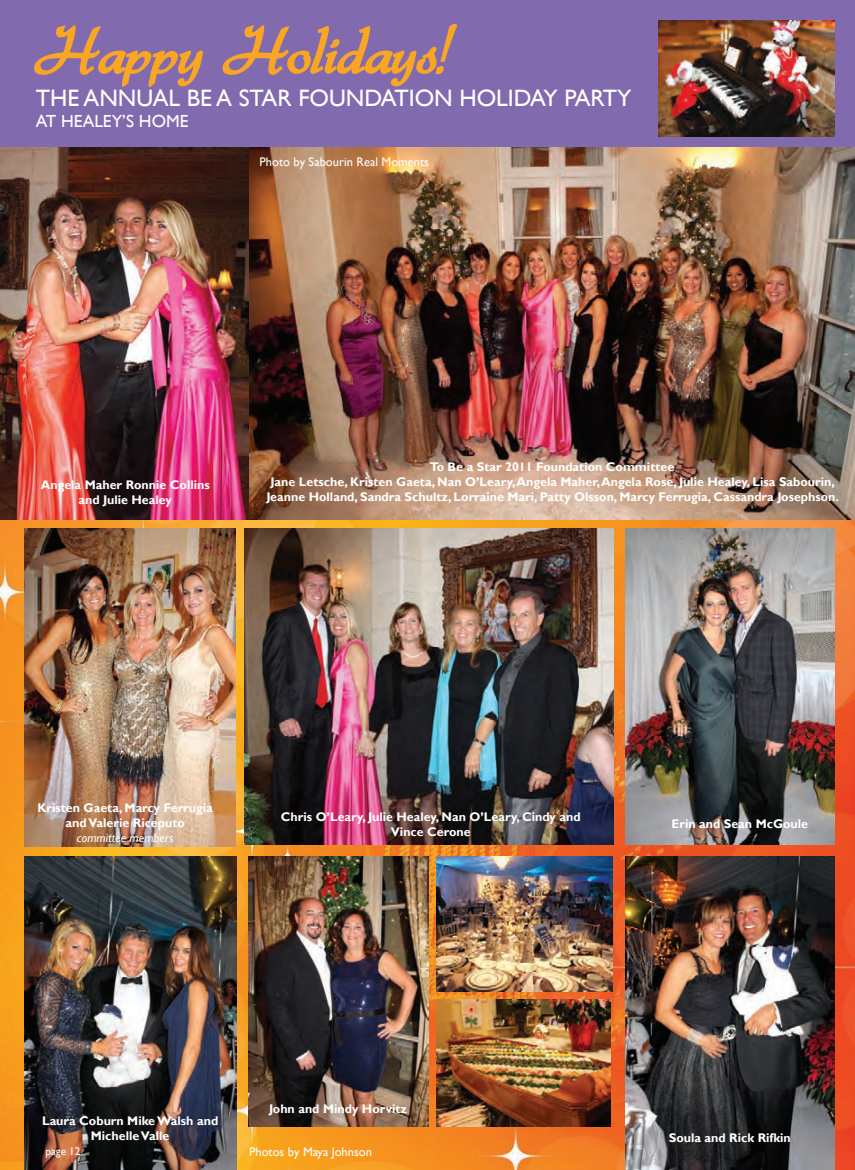
<style>
.page{position:relative;width:855px;height:1170px;background:#fff}
.page>*{position:absolute;margin:0;border:0;box-sizing:border-box;transform-origin:0 0}
.t1{font:67.5px "Gabrielle";color:#f9a624}
.t2{font:23.75px "Gill Sans";color:#fff}
.t3{font:17.5px "Gill Sans";color:#fff}
.t4{font:700 12.5px/15px "Gill Sans";color:#fff;text-align:center}
.t5{font:12.5px "Gill Sans";color:#fff}
.t6{font:italic 12.5px "Gill Sans";color:#fff}
.t7{font:11.25px "Gill Sans";color:#fff}
</style>
<div class="page">
<img style="left:0;top:519px;width:855px;height:651px">
<div style="left:0;top:0;width:855px;height:147px;background:#826aaf"></div>
<img style="left:24px;top:529px;width:212px;height:318px">
<img style="left:625px;top:529px;width:210px;height:316px">
<img style="left:659px;top:21px;width:176px;height:116px">
<img style="left:24px;top:857px;width:212px;height:313px">
<img style="left:625px;top:857px;width:210px;height:313px">
<img style="left:0;top:147px;width:855px;height:372px">
<img style="left:245px;top:529px;width:368px;height:316px">
<img style="left:436px;top:857px;width:177px;height:134px">
<img style="left:249px;top:857px;width:179px;height:269px">
<img style="left:436px;top:1000px;width:175px;height:126px">
<svg style="left:34px;top:25px;width:170px;height:62px"></svg>
<svg style="left:222px;top:23px;width:235px;height:64px"></svg>
<p class="t1" style="left:36px;top:11px;width:416px">Happy Holidays!</p>
<p class="t2" style="left:36px;top:84px;width:597px">THE ANNUAL BE A STAR FOUNDATION HOLIDAY PARTY</p>
<p class="t3" style="left:36px;top:111px;width:154px">AT HEALEY’S HOME</p>
<p class="t5" style="left:260px;top:155px;width:171px">Photo by Sabourin Real Moments</p>
<p class="t4" style="left:41px;top:478px;width:171px">Angela Maher Ronnie Collins and Julie Healey</p>
<p class="t4" style="left:430px;top:460px;width:246px">To Be a Star 2011 Foundation Committee</p>
<p class="t4" style="left:266px;top:475px;width:574px">Jane Letsche, Kristen Gaeta, Nan O’Leary, Angela Maher, Angela Rose, Julie Healey, Lisa Sabourin,<br>Jeanne Holland, Sandra Schultz, Lorraine Mari, Patty Olsson, Marcy Ferrugia, Cassandra Josephson.</p>
<p class="t4" style="left:38px;top:801px;width:177px">Kristen Gaeta, Marcy Ferrugia and Valerie Riceputo</p>
<p class="t6" style="left:77px;top:831px;width:98px">committee members</p>
<p class="t4" style="left:281px;top:809px;width:301px">Chris O’Leary, Julie Healey, Nan O’Leary, Cindy and</p>
<p class="t4" style="left:391px;top:824px;width:81px">Vince Cerone</p>
<p class="t4" style="left:671px;top:817px;width:138px">Erin and Sean McGoule</p>
<p class="t4" style="left:42px;top:1114px;width:178px">Laura Coburn Mike Walsh and<br>Michelle Valle</p>
<p class="t7" style="left:46px;top:1144px;width:36px">page 12</p>
<p class="t4" style="left:269px;top:1101px;width:140px">John and Mindy Horvitz</p>
<p class="t5" style="left:249px;top:1145px;width:125px">Photos by Maya Johnson</p>
<p class="t4" style="left:669px;top:1130px;width:124px">Soula and Rick Rifkin</p>
</div>
